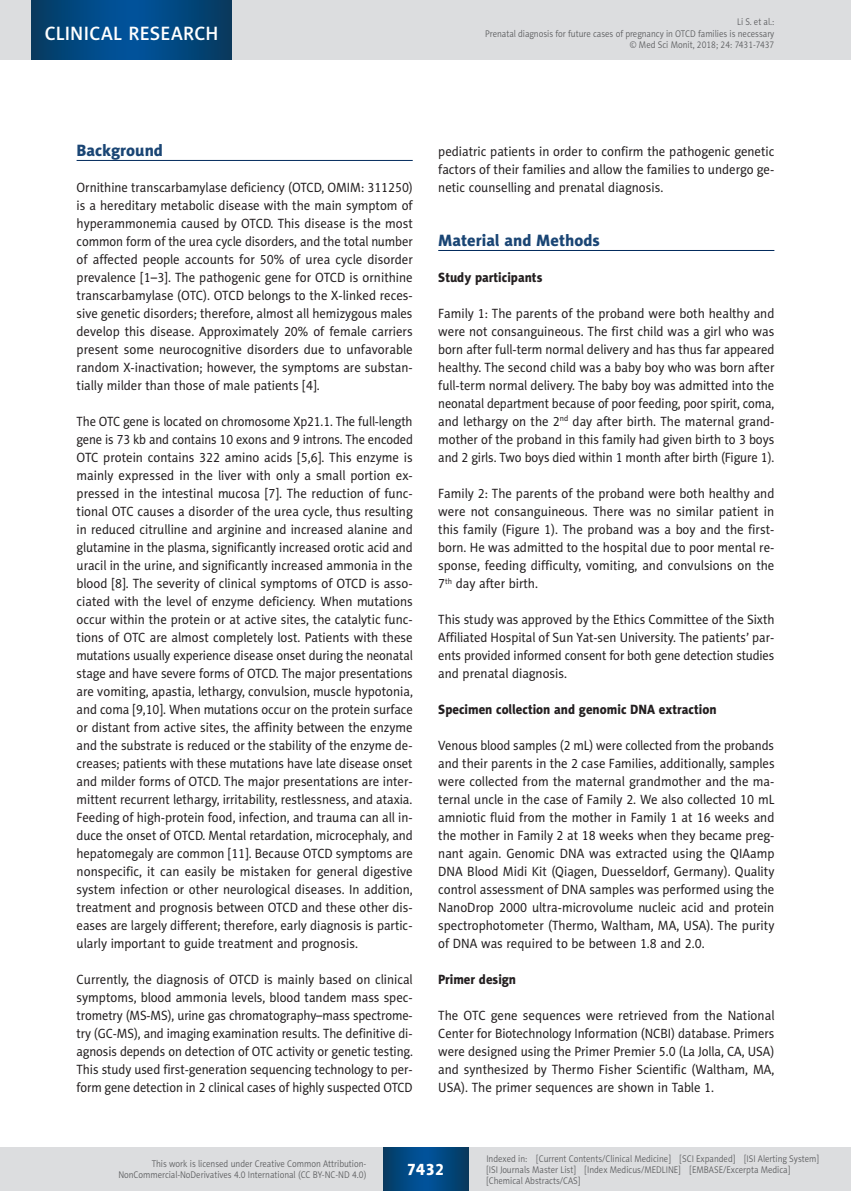
<style>
.page{position:relative;width:851px;height:1191px;background:#fff}
.page>*{position:absolute;margin:0;border:0;box-sizing:border-box;transform-origin:0 0}
.t1{font:19.5px "Naomi Sans EFN Medium";letter-spacing:.015em;color:#fff}
.MSM_Headline_1{font:16.5px "Naomi Sans EFN Heavy";color:#1a4574}
.t2{font:16.5px "Naomi Sans EFN Heavy";color:#fff}
.MSM_Body{font:13.5px/18px "Naomi Sans EFN";color:#231f20;text-align:justify;scale:.93 1}
.MSM_Body-2{font:13.5px/18px "Naomi Sans EFN";color:#231f20;text-align:justify;scale:.95 1}
.MSM_Body-3{font:13.5px/18px "Naomi Sans EFN";color:#231f20;text-align:justify;scale:.94 1}
.MSM_Headline_2{font:13.5px "Naomi Sans EFN Heavy";color:#231f20;scale:.95 1}
.MSM_pagina_sygnatura{font:9.75px/11.2px "Naomi Sans EFN Light";color:#57585a;scale:.9 1}
.MSM_pagina_zywa{font:9.75px/11.2px "Naomi Sans EFN Light";color:#57585a;text-align:right;scale:.9 1}
</style>
<div class="page">
<hr style="left:77px;top:160px;width:335px;height:1px;background:#00295c">
<hr style="left:438px;top:250px;width:336px;height:1px;background:#00295c">
<div style="left:0;top:1148px;width:850px;height:43px;background:#dcdddf"></div>
<svg style="left:383px;top:1147px;width:85px;height:43px"></svg>
<div style="left:0;top:0;width:850px;height:60px;background:#dcdddf"></div>
<hr style="left:850px;top:0;width:1px;height:60px;background:#dcdddf">
<svg style="left:32px;top:0;width:200px;height:60px"></svg>
<h1 class="t1" style="left:45px;top:22px;width:175px">CLINICAL RESEARCH</h1>
<p class="MSM_pagina_zywa" style="left:485px;top:16px;width:323px">Li S. et al.:<br>Prenatal diagnosis for future cases of pregnancy in OTCD families is necessary</p>
<p class="MSM_pagina_sygnatura" style="left:630px;top:39px;width:162px">© Med Sci Monit, 2018; 24: 7431-7437</p>
<p class="MSM_Headline_1" style="left:77px;top:140px;width:88px">Background</p>
<p class="MSM_Body-3" style="left:77px;top:178px;width:359px">Ornithine transcarbamylase deficiency (OTCD, OMIM: 311250) is a hereditary metabolic disease with the main symptom of hyperammonemia caused by OTCD. This disease is the most common form of the urea cycle disorders, and the total number of affected people accounts for 50% of urea cycle disorder prevalence [1–3]. The pathogenic gene for OTCD is ornithine transcarbamylase (OTC). OTCD belongs to the X-linked reces&shy;sive genetic disorders; therefore, almost all hemizygous males develop this disease. Approximately 20% of female carriers present some neurocognitive disorders due to unfavorable random X-inactivation; however, the symptoms are substan&shy;tially milder than those of male patients [4].</p>
<p class="MSM_Body" style="left:77px;top:412px;width:363px">The OTC gene is located on chromosome Xp21.1. The full-length gene is 73 kb and contains 10 exons and 9 introns. The encoded OTC protein contains 322 amino acids [5,6]. This enzyme is mainly expressed in the liver with only a small portion ex&shy;pressed in the intestinal mucosa [7]. The reduction of func&shy;tional OTC causes a disorder of the urea cycle, thus resulting in reduced citrulline and arginine and increased alanine and glutamine in the plasma, significantly increased orotic acid and uracil in the urine, and significantly increased ammonia in the blood [8]. The severity of clinical symptoms of OTCD is asso&shy;ciated with the level of enzyme deficiency. When mutations occur within the protein or at active sites, the catalytic func&shy;tions of OTC are almost completely lost. Patients with these mutations usually experience disease onset during the neonatal stage and have severe forms of OTCD. The major presentations are vomiting, apastia, lethargy, convulsion, muscle hypotonia, and coma [9,10]. When mutations occur on the protein surface or distant from active sites, the affinity between the enzyme and the substrate is reduced or the stability of the enzyme de&shy;creases; patients with these mutations have late disease onset and milder forms of OTCD. The major presentations are inter&shy;mittent recurrent lethargy, irritability, restlessness, and ataxia.<br>Feeding of high-protein food, infection, and trauma can all in&shy;duce the onset of OTCD. Mental retardation, microcephaly, and hepatomegaly are common [11]. Because OTCD symptoms are nonspecific, it can easily be mistaken for general digestive system infection or other neurological diseases. In addition, treatment and prognosis between OTCD and these other dis&shy;eases are largely different; therefore, early diagnosis is partic&shy;ularly important to guide treatment and prognosis.</p>
<p class="MSM_Body-2" style="left:77px;top:970px;width:355px">Currently, the diagnosis of OTCD is mainly based on clinical symptoms, blood ammonia levels, blood tandem mass spec&shy;trometry (MS-MS), urine gas chromatography–mass spectrome&shy;try (GC-MS), and imaging examination results. The definitive di&shy;agnosis depends on detection of OTC activity or genetic testing.<br>This study used first-generation sequencing technology to per&shy;form gene detection in 2 clinical cases of highly suspected OTCD</p>
<p class="MSM_Body-2" style="left:438px;top:142px;width:355px">pediatric patients in order to confirm the pathogenic genetic factors of their families and allow the families to undergo ge&shy;netic counselling and prenatal diagnosis.</p>
<p class="MSM_Headline_1" style="left:438px;top:230px;width:163px">Material and Methods</p>
<p class="MSM_Headline_2" style="left:438px;top:269px;width:111px">Study participants</p>
<p class="MSM_Body-2" style="left:438px;top:304px;width:355px">Family 1: The parents of the proband were both healthy and were not consanguineous. The first child was a girl who was born after full-term normal delivery and has thus far appeared healthy. The second child was a baby boy who was born after full-term normal delivery. The baby boy was admitted into the neonatal department because of poor feeding, poor spirit, coma, and lethargy on the 2<sup>nd</sup> day after birth. The maternal grand&shy;mother of the proband in this family had given birth to 3 boys and 2 girls. Two boys died within 1 month after birth (Figure 1).</p>
<p class="MSM_Body-2" style="left:438px;top:484px;width:355px">Family 2: The parents of the proband were both healthy and were not consanguineous. There was no similar patient in this family (Figure 1). The proband was a boy and the first&shy;born. He was admitted to the hospital due to poor mental re&shy;sponse, feeding difficulty, vomiting, and convulsions on the 7<sup>th</sup> day after birth.</p>
<p class="MSM_Body-3" style="left:438px;top:610px;width:359px">This study was approved by the Ethics Committee of the Sixth Affiliated Hospital of Sun Yat-sen University. The patients’ par&shy;ents provided informed consent for both gene detection studies and prenatal diagnosis.</p>
<p class="MSM_Headline_2" style="left:438px;top:701px;width:294px">Specimen collection and genomic DNA extraction</p>
<p class="MSM_Body" style="left:438px;top:736px;width:363px">Venous blood samples (2 mL) were collected from the probands and their parents in the 2 case Families, additionally, samples were collected from the maternal grandmother and the ma&shy;ternal uncle in the case of Family 2. We also collected 10 mL amniotic fluid from the mother in Family 1 at 16 weeks and the mother in Family 2 at 18 weeks when they became preg&shy;nant again. Genomic DNA was extracted using the QIAamp DNA Blood Midi Kit (Qiagen, Duesseldorf, Germany). Quality control assessment of DNA samples was performed using the NanoDrop 2000 ultra-microvolume nucleic acid and protein spectrophotometer (Thermo, Waltham, MA, USA). The purity of DNA was required to be between 1.8 and 2.0.</p>
<p class="MSM_Headline_2" style="left:438px;top:971px;width:83px">Primer design</p>
<p class="MSM_Body-2" style="left:438px;top:1006px;width:355px">The OTC gene sequences were retrieved from the National Center for Biotechnology Information (NCBI) database. Primers were designed using the Primer Premier 5.0 (La Jolla, CA, USA) and synthesized by Thermo Fisher Scientific (Waltham, MA, USA). The primer sequences are shown in Table 1.</p>
<p class="MSM_pagina_sygnatura" style="left:118px;top:1158px;width:277px;text-align:right">This work is licensed under Creative Common Attribution-<br>NonCommercial-NoDerivatives 4.0 International (CC BY-NC-ND 4.0)</p>
<p class="t2" style="left:406px;top:1159px;width:39px">7432</p>
<p class="MSM_pagina_sygnatura" style="left:486px;top:1152px;width:371px">Indexed in: [Current Contents/Clinical Medicine] [SCI Expanded] [ISI Alerting System] [ISI Journals Master List] [Index Medicus/MEDLINE] [EMBASE/Excerpta Medica] [Chemical Abstracts/CAS]</p>
</div>
